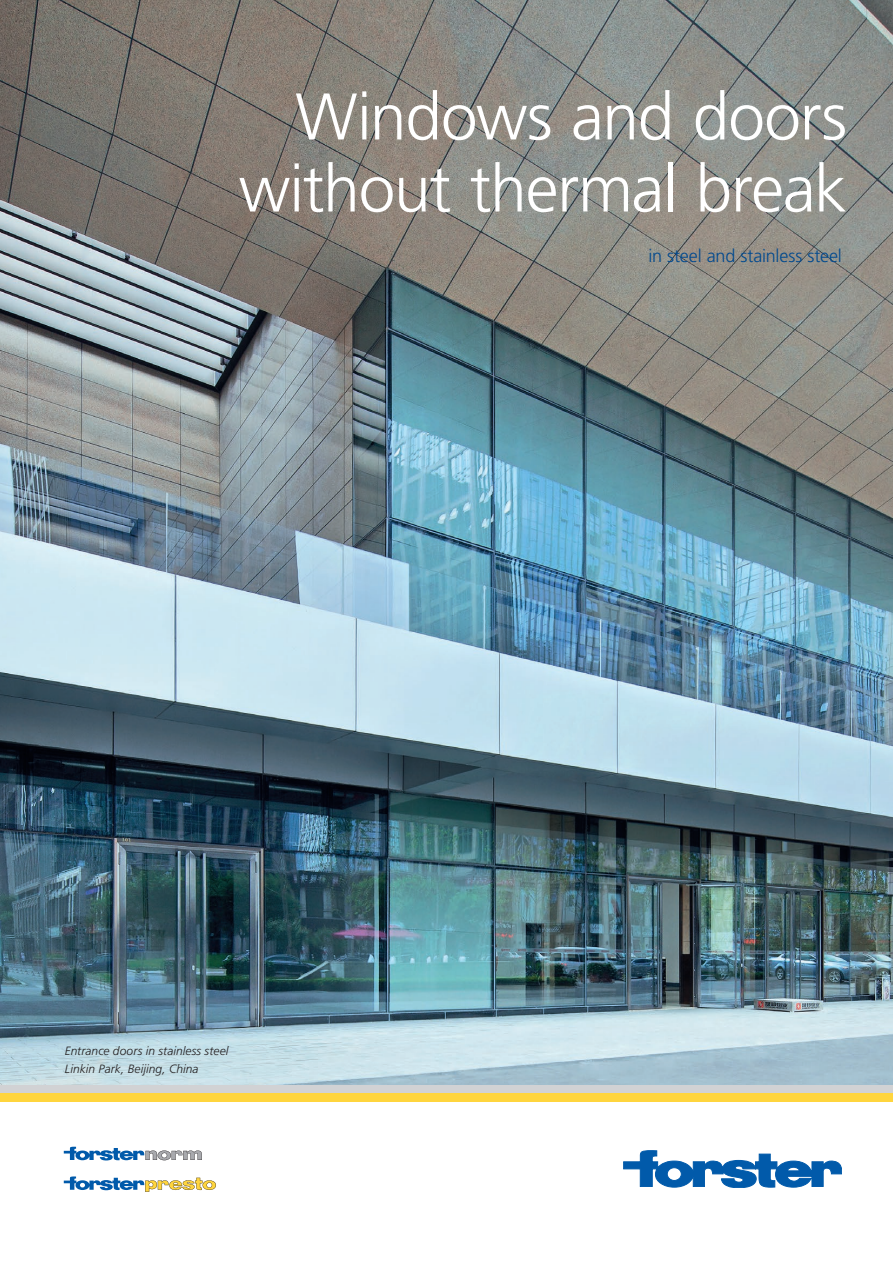
<style>
.page{position:relative;width:893px;height:1263px;background:#fff}
.page>*{position:absolute;margin:0;border:0;box-sizing:border-box;transform-origin:0 0}
.t1{font:300 65.85px/72px "Frutiger LT Std";letter-spacing:-.02em;color:#fff;text-align:right}
.t2{font:300 18px "Frutiger LT Std";letter-spacing:-.01em;color:#01498e}
.t3{font:italic 300 12px/18px "Frutiger";letter-spacing:.005em;color:#231f20}
</style>
<div class="page">
<img style="left:0;top:0;width:893px;height:1085px">
<svg style="left:623px;top:1150px;width:219px;height:38px"></svg>
<svg style="left:64px;top:1147px;width:138px;height:13px"></svg>
<svg style="left:64px;top:1176px;width:152px;height:16px"></svg>
<div style="left:0;top:1085px;width:893px;height:8px;background:#d1d2d4"></div>
<div style="left:0;top:1093px;width:893px;height:9px;background:#ffd53e"></div>
<h1 class="t1" style="left:239px;top:82px;width:610px">Windows and doors without thermal break</h1>
<h2 class="t2" style="left:648px;top:246px;width:195px">in steel and stainless steel</h2>
<p class="t3" style="left:65px;top:1042px;width:165px">Entrance doors in stainless steel<br>Linkin Park, Beijing, China</p>
</div>
